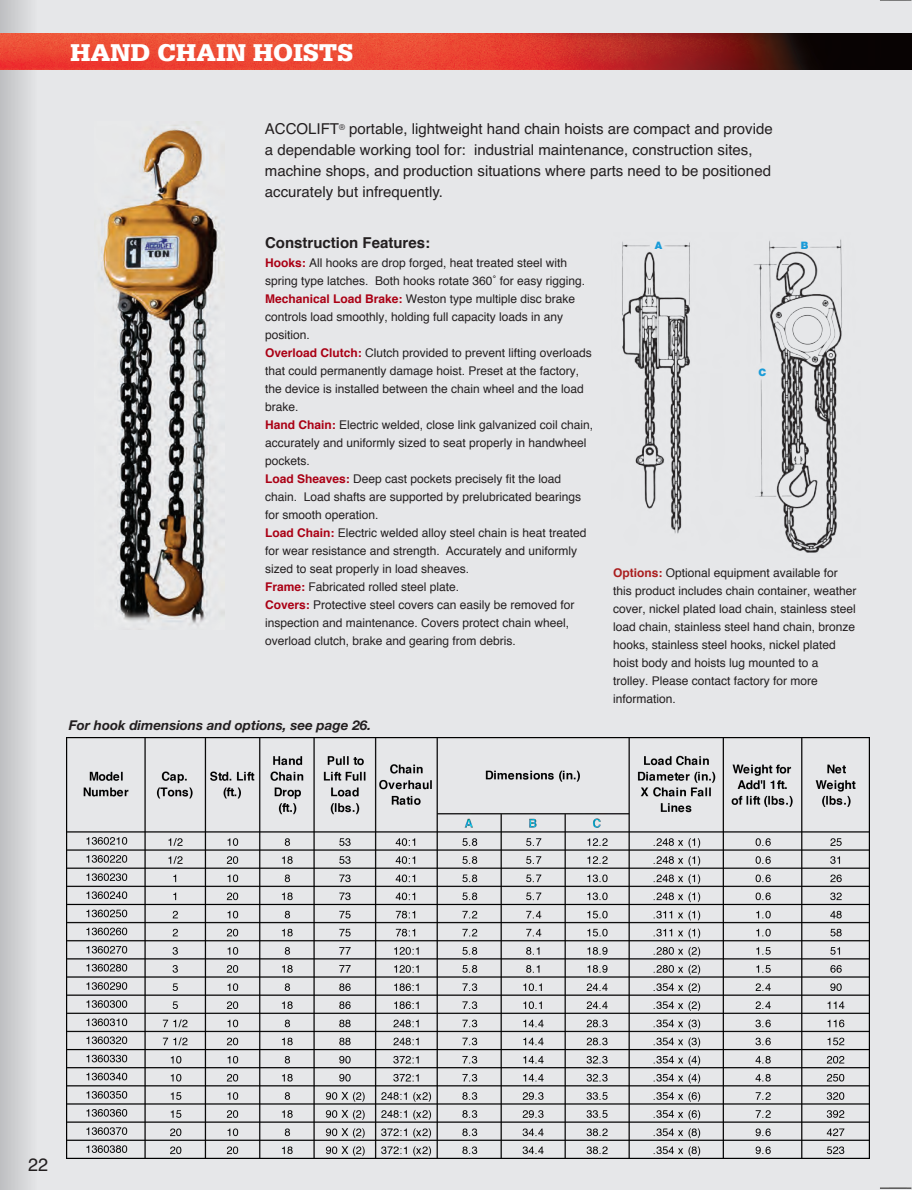
<style>
.page{position:relative;width:912px;height:1190px;background:#e6e7e9}
.page>*{position:absolute;margin:0;border:0;box-sizing:border-box;transform-origin:0 0}
.t1{font:900 25.65px "Serifa";color:#fff}
.t2{font:18px "Helvetica";color:#231f20}
.t3{font:15px/21px "Helvetica";color:#231f20}
.t4{font:700 15px "Helvetica";color:#231f20}
.t5{font:italic 700 13.5px "Helvetica Neue";color:#231f20}
.t6{font:12px/18px "Helvetica";color:#231f20}
.t7{font:12px/18px "Helvetica";color:#221e1f}
.t8{font:900 10.35px "Helvetica Neue";color:#199bd8}
.s1{font-weight:700;color:#aa0014}
.s2{font-weight:700;color:#aa1e1f}
</style>
<div class="page">
<div style="left:0;top:0;width:36px;height:1190px;background:linear-gradient(to right,#bebfc1,#e2e3e4)"></div>
<img style="left:0;top:33px;width:912px;height:36px">
<img style="left:98px;top:121px;width:127px;height:504px">
<img style="left:622px;top:239px;width:220px;height:314px">
<img style="left:67px;top:738px;width:803px;height:420px">
<svg style="left:880px;top:0;width:32px;height:1px"></svg>
<svg style="left:880px;top:1187px;width:32px;height:2px"></svg>
<h1 class="t1" style="left:70px;top:44px;width:284px">HAND CHAIN HOISTS</h1>
<p class="t3" style="left:265px;top:118px;width:509px">ACCOLIFT<sup>®</sup> portable, lightweight hand chain hoists are compact and provide a dependable working tool for: industrial maintenance, construction sites, machine shops, and production situations where parts need to be positioned accurately but infrequently.</p>
<p class="t4" style="left:265px;top:230px;width:167px">Construction Features:</p>
<p class="t6" style="left:265px;top:254px;width:330px"><span class="s1">Hooks:</span> All hooks are drop forged, heat treated steel with spring type latches. Both hooks rotate 360˚ for easy rigging.<br><span class="s1">Mechanical Load Brake:</span> Weston type multiple disc brake controls load smoothly, holding full capacity loads in any position.<br><span class="s1">Overload Clutch:</span> Clutch provided to prevent lifting overloads that could permanently damage hoist. Preset at the factory, the device is installed between the chain wheel and the load brake.<br><span class="s1">Hand Chain:</span> Electric welded, close link galvanized coil chain, accurately and uniformly sized to seat properly in handwheel pockets.<br><span class="s1">Load Sheaves:</span> Deep cast pockets precisely fit the load chain. Load shafts are supported by prelubricated bearings for smooth operation.<br><span class="s1">Load Chain:</span> Electric welded alloy steel chain is heat treated for wear resistance and strength. Accurately and uniformly sized to seat properly in load sheaves.<br><span class="s1">Frame:</span> Fabricated rolled steel plate.<br><span class="s1">Covers:</span> Protective steel covers can easily be removed for inspection and maintenance. Covers protect chain wheel, overload clutch, brake and gearing from debris.</p>
<p class="t8" style="left:655px;top:242px;width:9px">A</p>
<p class="t8" style="left:801px;top:242px;width:9px">B</p>
<p class="t8" style="left:758px;top:368px;width:9px">C</p>
<p class="t7" style="left:613px;top:564px;width:245px"><span class="s2">Options:</span> Optional equipment available for this product includes chain container, weather cover, nickel plated load chain, stainless steel load chain, stainless steel hand chain, bronze hooks, stainless steel hooks, nickel plated hoist body and hoists lug mounted to a trolley. Please contact factory for more information.</p>
<p class="t5" style="left:69px;top:721px;width:304px">For hook dimensions and options, see page 26.</p>
<h2 class="t2" style="left:28px;top:1155px;width:22px">22</h2>
</div>
